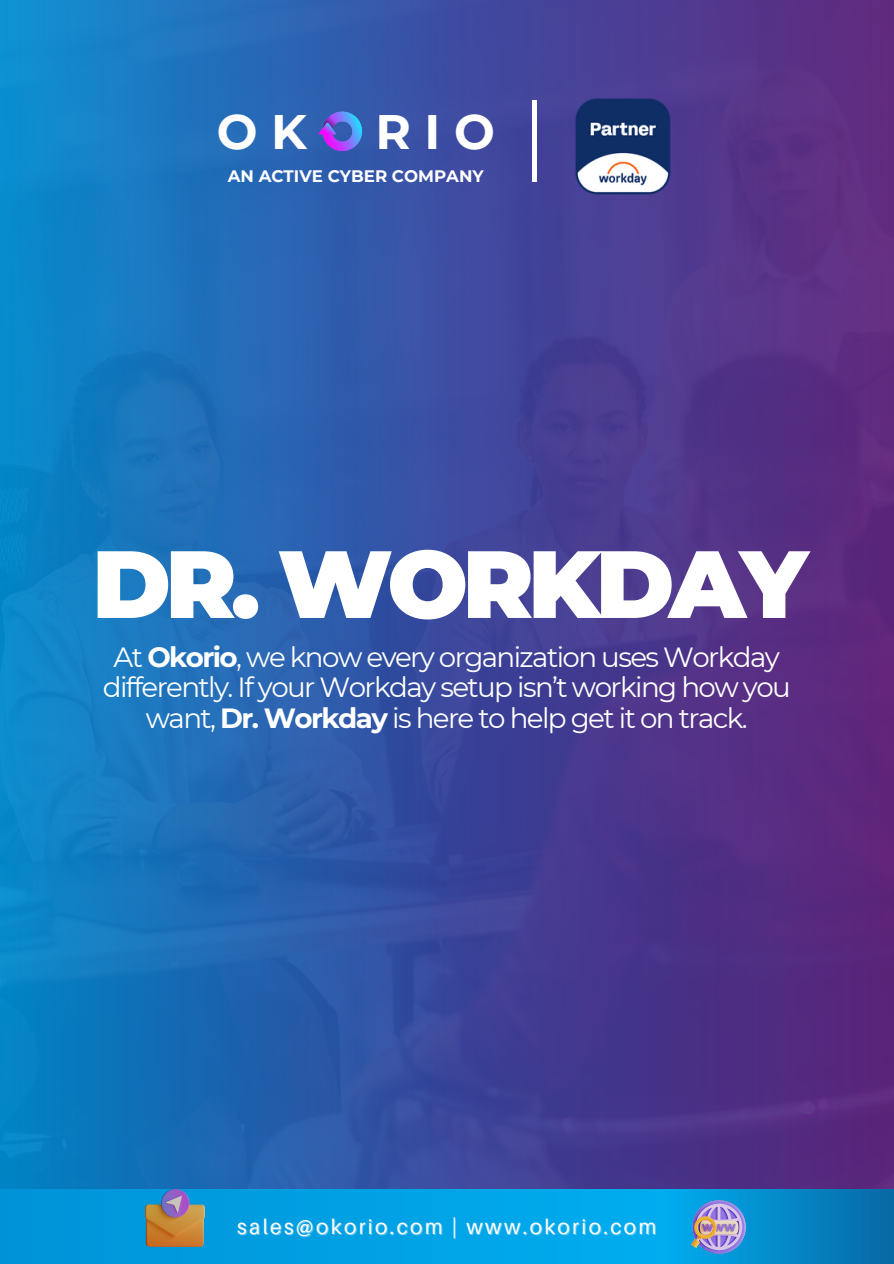
<style>
.page{position:relative;width:894px;height:1264px;background:#fff}
.page>*{position:absolute;margin:0;border:0;box-sizing:border-box;transform-origin:0 0}
.t1{font:900 95.25px "Montserrat";letter-spacing:-.055em;color:#fff}
.t2{font:81.15px "Aileron";color:#fff}
.t3{font:700 48.3px "Montserrat";color:#fff}
.t4{font:27.75px/30.3px "Montserrat";letter-spacing:-.055em;color:#fff;text-align:center}
.t5{font:21px "Aileron";letter-spacing:.11em;color:#fffefd}
.t6{font:700 16.65px "Montserrat";color:#fff}
.s1{font-weight:700}
</style>
<div class="page">
<div style="left:0;top:0;width:893px;height:1240px;background:linear-gradient(to right,#0c84ca,#631e78)"></div>
<img style="left:574px;top:97px;width:97px;height:98px">
<img style="left:318px;top:104px;width:44px;height:47px">
<svg style="left:0;top:1189px;width:893px;height:74px;background:#019adc"></svg>
<img style="left:145px;top:1189px;width:60px;height:57px">
<img style="left:691px;top:1200px;width:54px;height:53px">
<p class="t3" style="left:217px;top:102px;width:92px">O K</p>
<p class="t3" style="left:375px;top:102px;width:121px">R I O</p>
<p class="t6" style="left:228px;top:166px;width:257px">AN ACTIVE CYBER COMPANY</p>
<p class="t2" style="left:524px;top:87px;width:22px">|</p>
<p class="t1" style="left:92px;top:525px;width:717px">DR. WORKDAY</p>
<h2 class="t4" style="left:103px;top:641px;width:689px">At <span class="s1">Okorio</span>, we know every organization uses Workday differently. If your Workday setup isn’t working how you want, <span class="s1">Dr. Workday</span> is here to help get it on track.</h2>
<p class="t5" style="left:237px;top:1213px;width:420px">sales@okorio.com | www.okorio.com</p>
</div>
